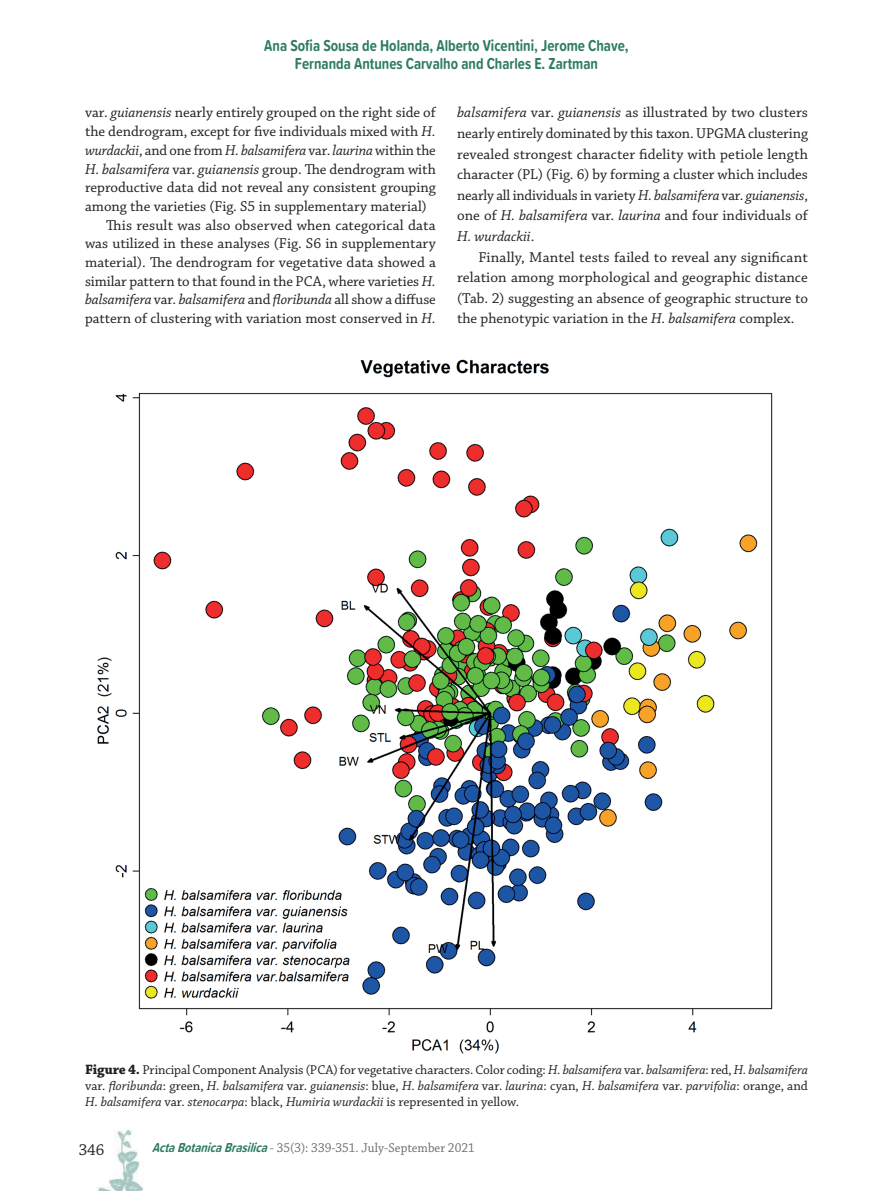
<style>
.page{position:relative;width:893px;height:1191px;background:#fff}
.page>*{position:absolute;margin:0;border:0;box-sizing:border-box;transform-origin:0 0}
.t1{font:700 16.5px/18px "Proxima Soft Cond";color:#2f7b67;text-align:center;scale:.91 1}
.t2{font:16.5px "Chaparral Pro";color:#231f20}
.t3{font:15px/20.5px "Chaparral Pro";color:#231f20;text-align:justify}
.t4{font:italic 15px "Chaparral Pro";letter-spacing:-.005em;color:#231f20}
.t5{font:13.5px/16.2px "Chaparral Pro";letter-spacing:-.005em;color:#231f20;text-align:justify}
.t6{font:13.5px "Chaparral Pro";color:#6c6d70;scale:.95 1}
.s1{font-style:italic}
.s2{font-style:normal}
.s3{font-weight:700;font-size:14.25px}
.s4{font-family:"Proxima Soft Cond";font-weight:700;font-style:italic;color:#2f7b67}
</style>
<div class="page">
<img style="left:98px;top:1130px;width:45px;height:61px">
<img style="left:97px;top:359px;width:676px;height:695px">
<p class="t1" style="left:264px;top:36px;width:402px">Ana Sofia Sousa de Holanda, Alberto Vicentini, Jerome Chave,<br>Fernanda Antunes Carvalho and Charles E. Zartman</p>
<p class="t3" style="left:85px;top:103px;width:352px">var. <span class="s1">guianensis</span> nearly entirely grouped on the right side of</p>
<p class="t3" style="left:85px;top:122px;width:352px">the dendrogram, except for five individuals mixed with <span class="s1">H.</span></p>
<p class="t4" style="left:85px;top:142px;width:352px">wurdackii<span class="s2">, and one from</span> H. balsamifera <span class="s2">var.</span> laurina <span class="s2">within the</span></p>
<p class="t3" style="left:85px;top:159px;width:352px"><span class="s1">H. balsamifera</span> var. <span class="s1">guianensis</span> group. The dendrogram with</p>
<p class="t3" style="left:85px;top:178px;width:352px">reproductive data did not reveal any consistent grouping</p>
<p class="t3" style="left:85px;top:196px;width:343px">among the varieties (Fig. S5 in supplementary material)</p>
<p class="t3" style="left:106px;top:215px;width:331px">This result was also observed when categorical data</p>
<p class="t3" style="left:85px;top:234px;width:352px">was utilized in these analyses (Fig. S6 in supplementary</p>
<p class="t3" style="left:85px;top:252px;width:352px">material). The dendrogram for vegetative data showed a</p>
<p class="t3" style="left:85px;top:271px;width:352px">similar pattern to that found in the PCA, where varieties <span class="s1">H.</span></p>
<p class="t4" style="left:85px;top:291px;width:352px">balsamifera <span class="s2">var.</span> balsamifera <span class="s2">and</span> floribunda <span class="s2">all show a diffuse</span></p>
<p class="t3" style="left:85px;top:309px;width:352px">pattern of clustering with variation most conserved in <span class="s1">H.</span></p>
<p class="t3" style="left:457px;top:103px;width:352px"><span class="s1">balsamifera</span> var. <span class="s1">guianensis</span> as illustrated by two clusters nearly entirely dominated by this taxon. UPGMA clustering revealed strongest character fidelity with petiole length character (PL) (Fig. 6) by forming a cluster which includes nearly all individuals in variety <span class="s1">H. balsamifera</span> var. <span class="s1">guianensis</span>, one of <span class="s1">H. balsamifera</span> var. <span class="s1">laurina</span> and four individuals of <span class="s1">H. wurdackii</span>.</p>
<p class="t3" style="left:457px;top:247px;width:352px;text-indent:21px">Finally, Mantel tests failed to reveal any significant relation among morphological and geographic distance (Tab. 2) suggesting an absence of geographic structure to the phenotypic variation in the <span class="s1">H. balsamifera</span> complex.</p>
<p class="t5" style="left:85px;top:1061px;width:724px"><span class="s3">Figure 4.</span> Principal Component Analysis (PCA) for vegetative characters. Color coding: <span class="s1">H. balsamifera</span> var. <span class="s1">balsamifera</span>: red, <span class="s1">H. balsamifera </span>var. <span class="s1">floribunda</span>: green, <span class="s1">H. balsamifera</span> var. <span class="s1">guianensis</span>: blue, <span class="s1">H. balsamifera</span> var. <span class="s1">laurina</span>: cyan, <span class="s1">H. balsamifera</span> var. <span class="s1">parvifolia</span>: orange, and <span class="s1">H. balsamifera</span> var. <span class="s1">stenocarpa</span>: black, <span class="s1">Humiria wurdackii</span> is represented in yellow.</p>
<p class="t2" style="left:79px;top:1141px;width:27px">346</p>
<p class="t6" style="left:152px;top:1140px;width:341px"><span class="s4">ActaBotanicaBrasilica</span>- 35(3): 339-351. July-September 2021</p>
</div>
